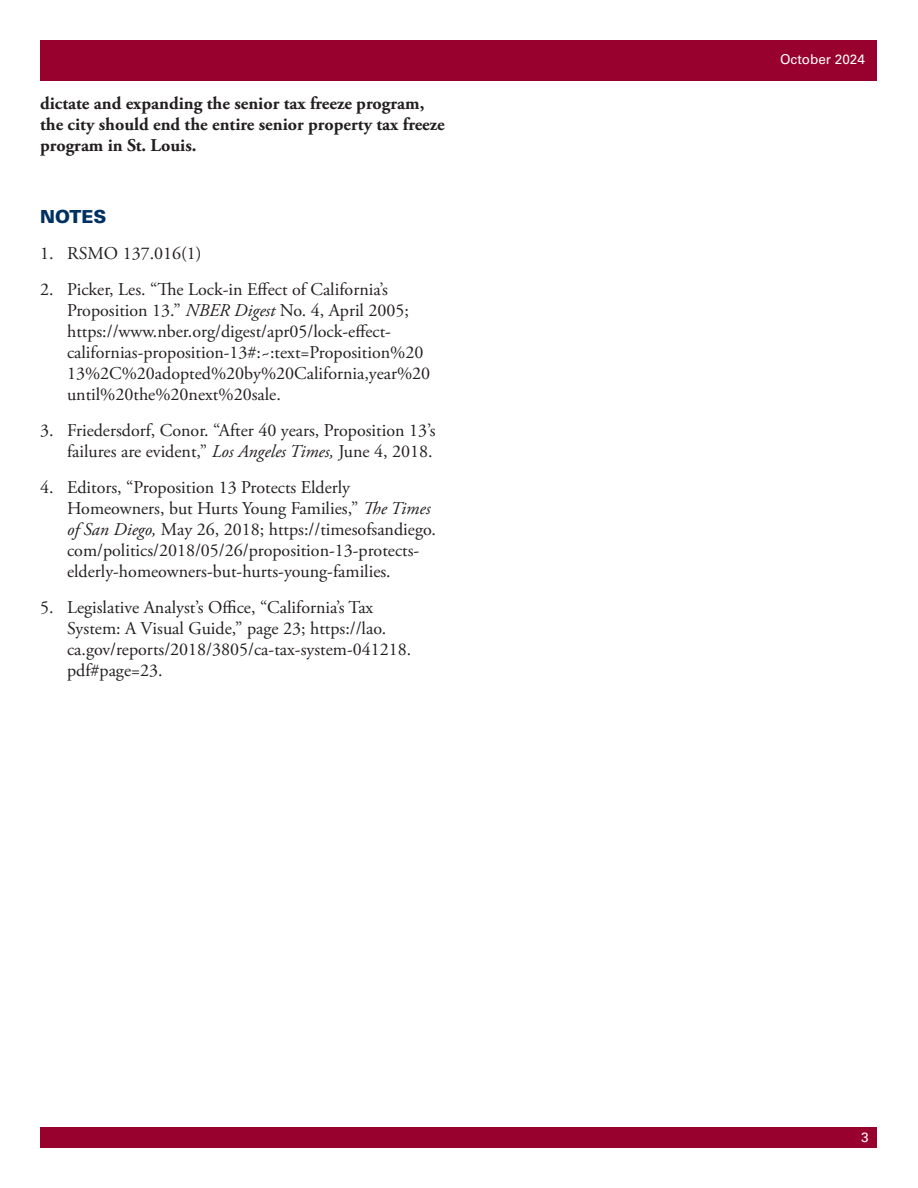
<style>
.page{position:relative;width:918px;height:1188px;background:#fff}
.page>*{position:absolute;margin:0;border:0;box-sizing:border-box;transform-origin:0 0}
.t1{font:18px/21px "Adobe Garamond Pro";color:#231f20}
.t2{font:700 18px/21px "Adobe Garamond Pro";color:#231f20}
.t3{font:900 18px "Univers LT Std";color:#003163}
.t4{font:13.5px "Univers LT Std";color:#fff}
.s1{font-style:italic}
</style>
<div class="page">
<div style="left:40px;top:40px;width:837px;height:41px;background:#98012d"></div>
<div style="left:40px;top:1127px;width:837px;height:21px;background:#98012d"></div>
<p class="t2" style="left:40px;top:93px;width:406px">dictate and expanding the senior tax freeze program, the city should end the entire senior property tax freeze program in St. Louis.</p>
<p class="t3" style="left:40px;top:205px;width:68px">NOTES</p>
<p class="t1" style="left:40px;top:243px;width:163px">1. RSMO 137.016(1)</p>
<p class="t1" style="left:67px;top:279px;width:365px;text-indent:-27px">2. Picker, Les. “The Lock-in Effect of California’s Proposition 13.” <span class="s1">NBER Digest</span> No. 4, April 2005; https://www.nber.org/digest/apr05/lock-effect&shy;californias-proposition-13#:~:text=Proposition%20<br>13%2C%20adopted%20by%20California,year%20 until%20the%20next%20sale.</p>
<p class="t1" style="left:40px;top:420px;width:397px;text-align:right">3. Friedersdorf, Conor. “After 40 years, Proposition 13’s failures are evident,” <span class="s1">Los Angeles Times,</span> June 4, 2018.</p>
<p class="t1" style="left:67px;top:477px;width:370px;text-indent:-27px">4. Editors, “Proposition 13 Protects Elderly Homeowners, but Hurts Young Families,” <span class="s1">The Times of San Diego,</span> May 26, 2018; https://timesofsandiego. com/politics/2018/05/26/proposition-13-protects&shy;elderly-homeowners-but-hurts-young-families.</p>
<p class="t1" style="left:67px;top:597px;width:346px;text-indent:-27px">5. Legislative Analyst’s Office, “California’s Tax System: A Visual Guide,” page 23; https://lao. ca.gov/reports/2018/3805/ca-tax-system-041218. pdf#page=23.</p>
<p class="t4" style="left:780px;top:51px;width:86px">October 2024</p>
<p class="t4" style="left:861px;top:1129px;width:9px">3</p>
</div>
